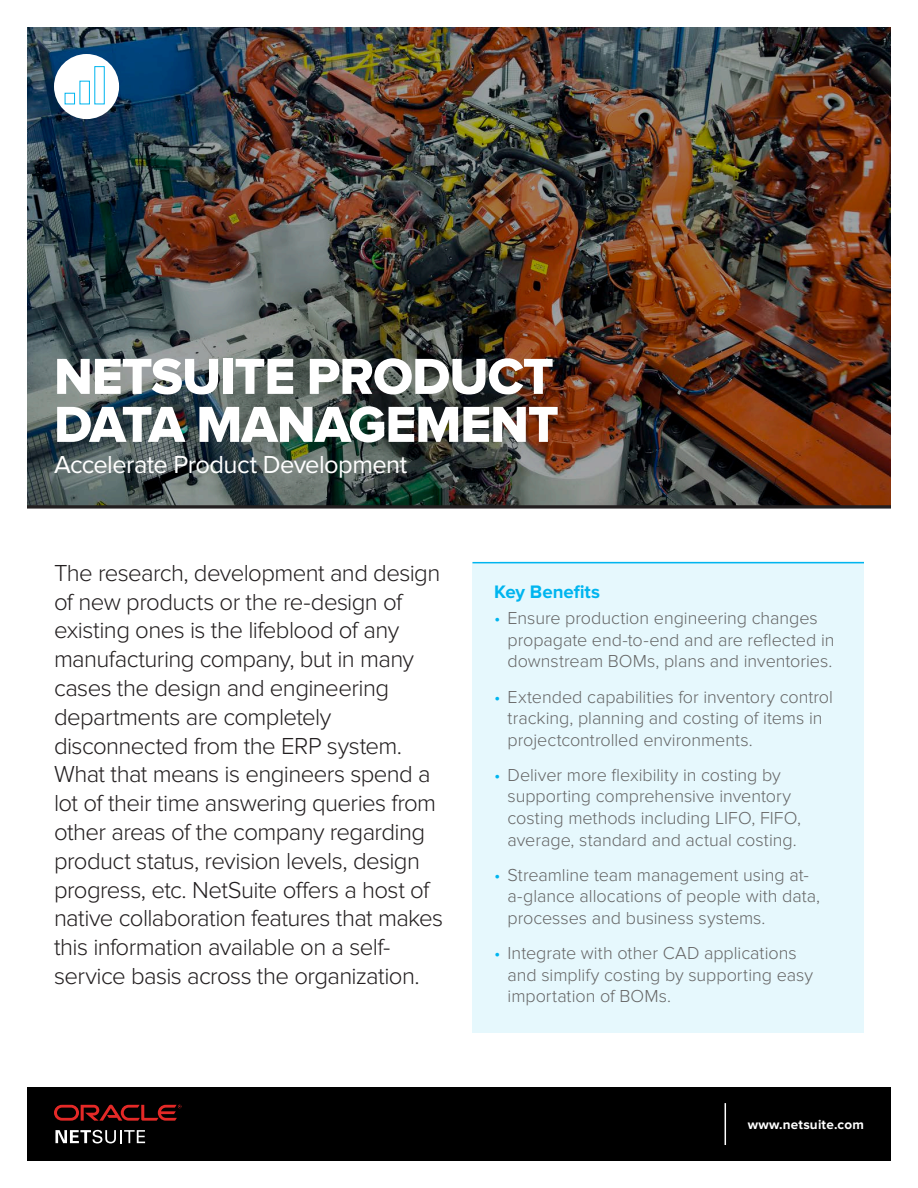
<style>
.page{position:relative;width:918px;height:1188px;background:#fff}
.page>*{position:absolute;margin:0;border:0;box-sizing:border-box;transform-origin:0 0}
.cover_header{font:52.5px "Proxima Nova Extrabld";letter-spacing:-.02em;color:#fff}
.H1-sub_2016{font:25.5px "Proxima Nova";letter-spacing:-.02em;color:#fff}
.intro_body_2016{font:300 24px/28.8px "Proxima Nova";letter-spacing:-.025em;color:#231f20}
.H3_sidebar_blue_head{font:700 18.75px "Proxima Nova";letter-spacing:-.005em;color:#00b5ef}
.t1{font:300 18px/21.6px "Proxima Nova";letter-spacing:-.005em;color:#666}
.t2{font:700 13.5px "Proxima Nova";letter-spacing:.015em;color:#fff}
.s1{color:#00b5ef}
</style>
<div class="page">
<div style="left:27px;top:1087px;width:864px;height:74px;background:#000"></div>
<hr style="left:725px;top:1103px;width:1px;height:42px;background:#fff">
<svg style="left:54px;top:1105px;width:127px;height:16px"></svg>
<svg style="left:55px;top:1130px;width:90px;height:13px"></svg>
<img style="left:27px;top:27px;width:864px;height:478px">
<hr style="left:27px;top:505px;width:864px;height:3px;background:#231f20">
<div style="left:472px;top:562px;width:392px;height:470px;background:#e6f8fd"></div>
<hr style="left:472px;top:562px;width:392px;height:1px;background:#00b5ef">
<div style="left:54px;top:54px;width:65px;height:65px;background:#fff;border-radius:50%"></div>
<div style="left:65px;top:93px;width:10px;height:11px;border:1px solid #00b5ef"></div>
<div style="left:79px;top:81px;width:11px;height:23px;border:1px solid #00b5ef"></div>
<div style="left:94px;top:66px;width:11px;height:38px;border:1px solid #00b5ef"></div>
<p class="cover_header" style="left:54px;top:346px;width:501px">NETSUITE PRODUCT</p>
<p class="cover_header" style="left:54px;top:394px;width:506px">DATA MANAGEMENT</p>
<p class="H1-sub_2016" style="left:54px;top:450px;width:355px">Accelerate Product Development</p>
<p class="intro_body_2016" style="left:54px;top:559px;width:391px">The research, development and design of new products or the re-design of existing ones is the lifeblood of any manufacturing company, but in many cases the design and engineering departments are completely disconnected from the ERP system.<br>What that means is engineers spend a lot of their time answering queries from other areas of the company regarding product status, revision levels, design progress, etc. NetSuite offers a host of native collaboration features that makes this information available on a self&shy;service basis across the organization.</p>
<p class="H3_sidebar_blue_head" style="left:494px;top:581px;width:108px">Key Benefits</p>
<p class="t1" style="left:508px;top:608px;width:328px;text-indent:-14px"><span class="s1">•</span> Ensure production engineering changes propagate end-to-end and are reflected in downstream BOMs, plans and inventories.</p>
<p class="t1" style="left:508px;top:686px;width:327px;text-indent:-14px"><span class="s1">•</span> Extended capabilities for inventory control tracking, planning and costing of items in projectcontrolled environments.</p>
<p class="t1" style="left:508px;top:764px;width:295px;text-indent:-14px"><span class="s1">•</span> Deliver more flexibility in costing by supporting comprehensive inventory costing methods including LIFO, FIFO, average, standard and actual costing.</p>
<p class="t1" style="left:508px;top:864px;width:314px;text-indent:-14px"><span class="s1">•</span> Streamline team management using at&shy;a-glance allocations of people with data, processes and business systems.</p>
<p class="t1" style="left:508px;top:942px;width:307px;text-indent:-14px"><span class="s1">•</span> Integrate with other CAD applications and simplify costing by supporting easy importation of BOMs.</p>
<p class="t2" style="left:748px;top:1117px;width:118px">www.netsuite.com</p>
</div>
